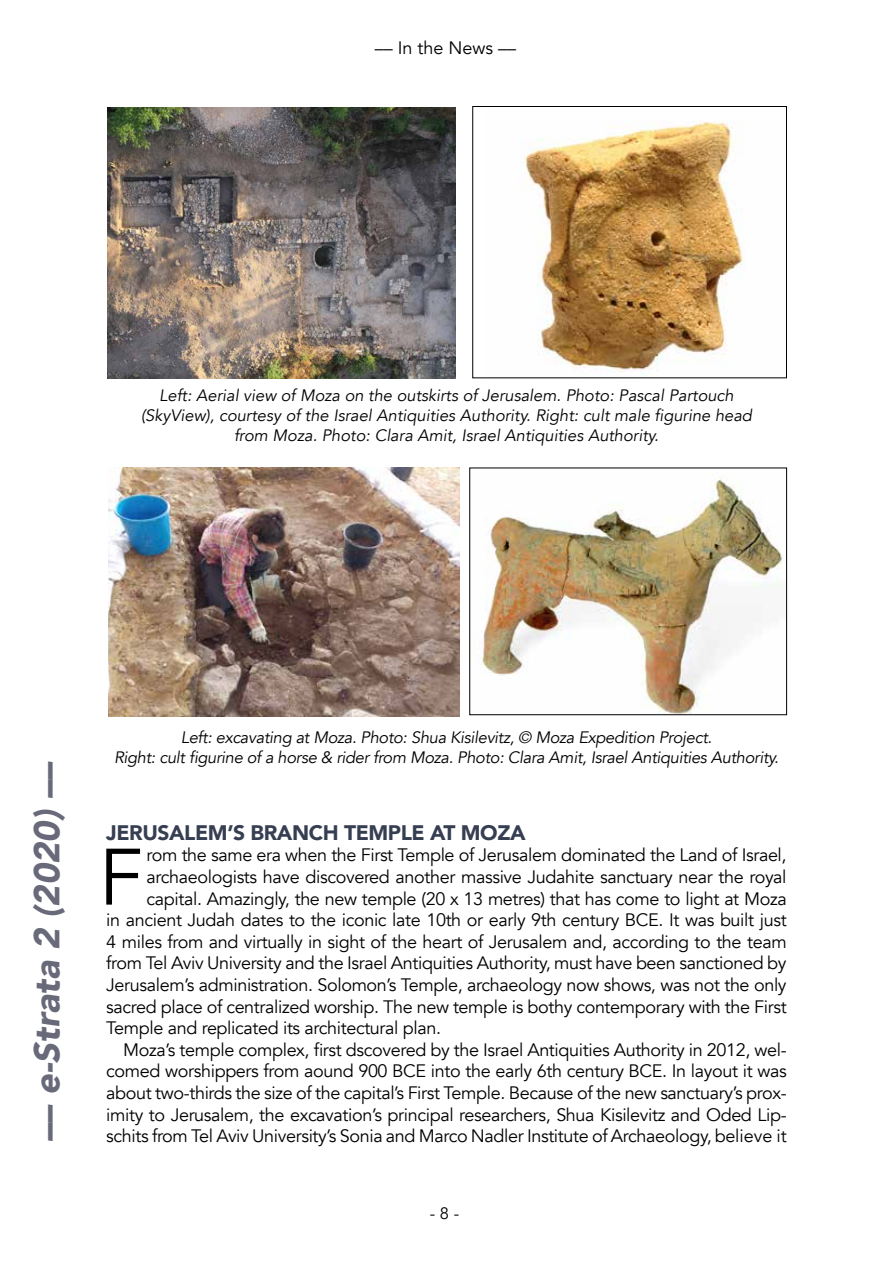
<style>
.page{position:relative;width:893px;height:1263px;background:#fff}
.page>*{position:absolute;margin:0;border:0;box-sizing:border-box;transform-origin:0 0}
.t1{font:79.05px "Avenir";color:#000}
.t2{font:italic 900 36px "Avenir";color:#686979}
.t3{font:900 21px "Avenir";letter-spacing:-.02em;color:#363e51}
.t4{font:18px "Avenir";letter-spacing:-.02em;color:#000}
.t5{font:18px "Avenir";color:#000}
.t6{font:italic 16.5px/19.8px "Avenir";color:#000;text-align:center}
.t7{font:italic 16.5px/19.8px "Avenir";letter-spacing:-.02em;color:#000;text-align:center}
.t8{font:16.5px "Avenir";color:#000}
</style>
<div class="page">
<img style="left:524px;top:122px;width:221px;height:250px">
<div style="left:472px;top:106px;width:315px;height:272px;border:1px solid #000"></div>
<img style="left:481px;top:477px;width:303px;height:236px">
<img style="left:108px;top:468px;width:351px;height:248px">
<img style="left:107px;top:107px;width:349px;height:271px">
<p class="t5" style="left:375px;top:37px;width:143px">–– In the News ––</p>
<p class="t6" style="left:141px;top:386px;width:612px">Left: Aerial view of Moza on the outskirts of Jerusalem. Photo: Pascal Partouch (SkyView), courtesy of the Israel Antiquities Authority. Right: cult male figurine head from Moza. Photo: Clara Amit, Israel Antiquities Authority.</p>
<h2 class="t2" style="left:17px;top:1142px;width:381px;rotate:-90deg">–– e-Strata 2 (2020) ––</h2>
<p class="t7" style="left:114px;top:727px;width:666px">Left: excavating at Moza. Photo: Shua Kisilevitz, © Moza Expedition Project.<br>Right: cult figurine of a horse &amp; rider from Moza. Photo: Clara Amit, Israel Antiquities Authority.</p>
<p class="t3" style="left:106px;top:814px;width:421px">JERUSALEM’S BRANCH TEMPLE AT MOZA</p>
<h1 class="t1" style="left:99px;top:830px;width:45px">F</h1>
<p class="t4" style="left:147px;top:844px;width:641px">rom the same era when the First Temple of Jerusalem dominated the Land of Israel,</p>
<p class="t4" style="left:147px;top:866px;width:641px">archaeologists have discovered another massive Judahite sanctuary near the royal</p>
<p class="t4" style="left:147px;top:888px;width:642px">capital. Amazingly, the new temple (20 x 13 metres) that has come to light at Moza</p>
<p class="t4" style="left:106px;top:909px;width:682px">in ancient Judah dates to the iconic late 10th or early 9th century BCE. It was built just</p>
<p class="t4" style="left:106px;top:931px;width:682px">4 miles from and virtually in sight of the heart of Jerusalem and, according to the team</p>
<p class="t4" style="left:106px;top:952px;width:682px">from Tel Aviv University and the Israel Antiquities Authority, must have been sanctioned by</p>
<p class="t4" style="left:106px;top:974px;width:682px">Jerusalem’s administration. Solomon’s Temple, archaeology now shows, was not the only</p>
<p class="t4" style="left:106px;top:996px;width:682px">sacred place of centralized worship. The new temple is bothy contemporary with the First</p>
<p class="t4" style="left:106px;top:1017px;width:336px">Temple and replicated its architectural plan.</p>
<p class="t4" style="left:123px;top:1039px;width:665px">Moza’s temple complex, first dscovered by the Israel Antiquities Authority in 2012, wel-</p>
<p class="t4" style="left:106px;top:1060px;width:682px">comed worshippers from aound 900 BCE into the early 6th century BCE. In layout it was</p>
<p class="t4" style="left:106px;top:1082px;width:682px">about two-thirds the size of the capital’s First Temple. Because of the new sanctuary’s prox-</p>
<p class="t4" style="left:106px;top:1104px;width:682px">imity to Jerusalem, the excavation’s principal researchers, Shua Kisilevitz and Oded Lip-</p>
<p class="t4" style="left:106px;top:1125px;width:682px">schits from Tel Aviv University’s Sonia and Marco Nadler Institute of Archaeology, believe it</p>
<p class="t8" style="left:430px;top:1203px;width:31px">- 8 -</p>
</div>
